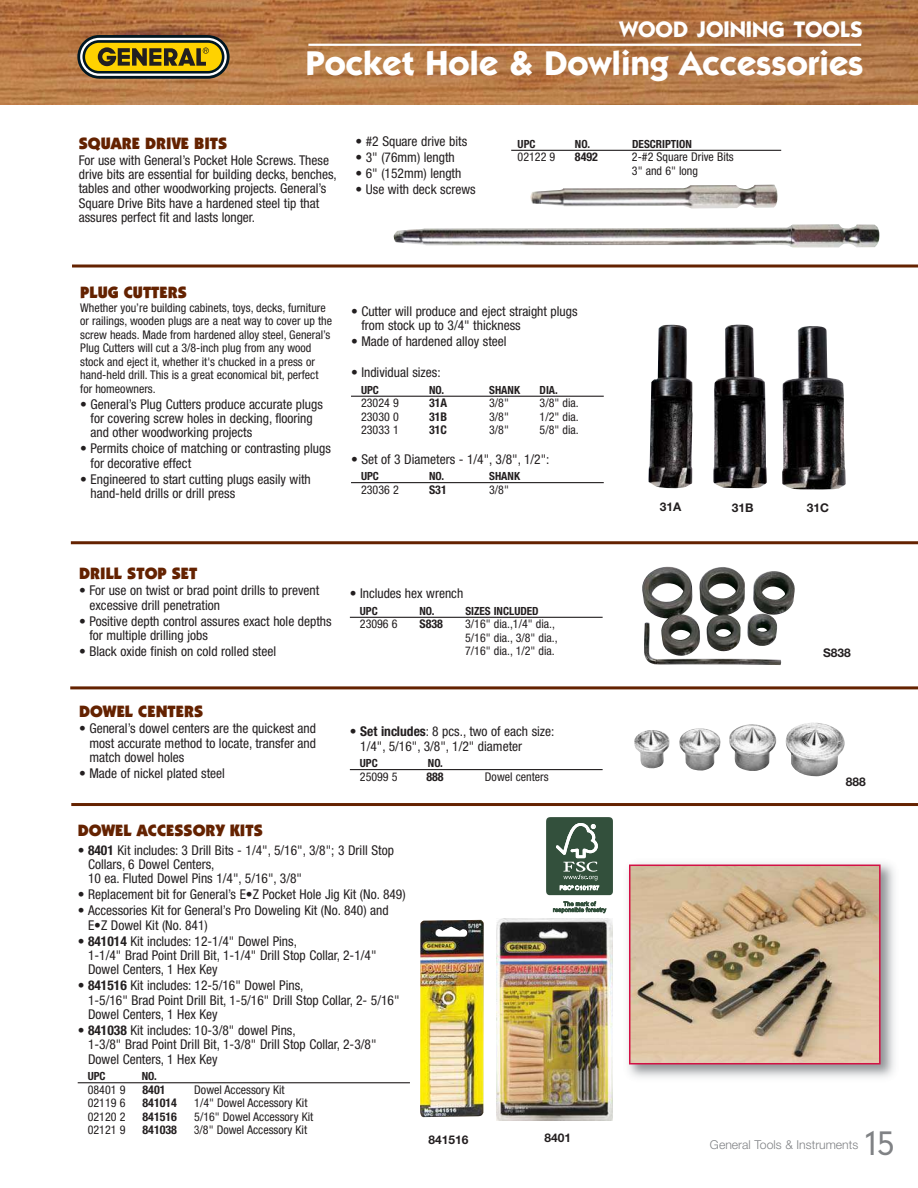
<style>
.page{position:relative;width:918px;height:1188px;background:#fff}
.page>*{position:absolute;margin:0;border:0;box-sizing:border-box;transform-origin:0 0}
.t1{font:700 34.5px "Itc Kabel";color:#fff}
.t2{font:300 32.1px "DIN Neuzeit Grotesk";color:#808285}
.t3{font:700 22.5px "Itc Kabel";color:#fff}
.t4{font:900 16.5px "Itc Kabel";color:#642200}
.t5{font:condensed 13.5px/14.4px "Helvetica Neue";color:#231f20}
.t6{font:300 12.15px "Helvetica Neue";color:#808285}
.t7{font:condensed 12px/13.5px "Helvetica Neue";color:#231f20}
.t8{font:700 condensed 12px "Helvetica Neue";color:#231f20}
.t9{font:700 12px "Helvetica Neue";color:#231f20}
.t10{font:700 condensed 11.25px "Helvetica Neue";color:#231f20}
.s1{font-weight:700}
.s2{font-stretch:normal}
</style>
<div class="page">
<img style="left:0;top:0;width:918px;height:104px">
<svg style="left:77px;top:35px;width:153px;height:44px"></svg>
<svg style="left:80px;top:38px;width:147px;height:38px"></svg>
<svg style="left:82px;top:40px;width:142px;height:34px"></svg>
<div style="left:85px;top:43px;width:137px;height:28px;background:#ffd200;border-radius:14px"></div>
<svg style="left:98px;top:47px;width:111px;height:19px"></svg>
<hr style="left:308px;top:44px;width:553px;height:2px;background:#fff">
<hr style="left:71px;top:541px;width:847px;height:3px;background:#642200">
<hr style="left:72px;top:265px;width:846px;height:3px;background:#642200">
<hr style="left:351px;top:396px;width:253px;height:1px;background:#231f20">
<hr style="left:351px;top:482px;width:253px;height:1px;background:#231f20">
<img style="left:649px;top:325px;width:197px;height:164px">
<img style="left:530px;top:185px;width:248px;height:23px">
<img style="left:394px;top:224px;width:485px;height:23px">
<hr style="left:350px;top:769px;width:253px;height:1px;background:#231f20">
<img style="left:634px;top:723px;width:211px;height:53px">
<hr style="left:350px;top:617px;width:253px;height:1px;background:#231f20">
<img style="left:642px;top:566px;width:153px;height:99px">
<hr style="left:71px;top:803px;width:847px;height:3px;background:#642200">
<hr style="left:70px;top:686px;width:848px;height:3px;background:#642200">
<hr style="left:78px;top:1082px;width:332px;height:1px;background:#231f20">
<img style="left:628px;top:863px;width:267px;height:215px">
<img style="left:632px;top:868px;width:246px;height:193px">
<div style="left:629px;top:865px;width:252px;height:199px;border:2px solid #d31145"></div>
<img style="left:496px;top:918px;width:116px;height:202px">
<div style="left:546px;top:817px;width:67px;height:78px;background:#33503c;border-radius:3px"></div>
<div style="left:547px;top:818px;width:65px;height:77px;border:1px solid #33503c;border-radius:4px"></div>
<svg style="left:556px;top:823px;width:42px;height:57px"></svg>
<svg style="left:560px;top:886px;width:39px;height:4px"></svg>
<svg style="left:553px;top:901px;width:53px;height:12px"></svg>
<img style="left:420px;top:920px;width:64px;height:197px">
<hr style="left:511px;top:150px;width:270px;height:1px;background:#231f20">
<h3 class="t3" style="left:619px;top:21px;width:245px">WOOD JOINING TOOLS</h3>
<h1 class="t1" style="left:306px;top:50px;width:559px">Pocket Hole &amp; Dowling Accessories</h1>
<p class="t4" style="left:79px;top:137px;width:150px">SQUARE DRIVE BITS</p>
<p class="t5" style="left:79px;top:154px;width:260px">For use with General’s Pocket Hole Screws. These drive bits are essential for building decks, benches, tables and other woodworking projects. General’s Square Drive Bits have a hardened steel tip that assures perfect fit and lasts longer.</p>
<p class="t5" style="left:356px;top:136px;width:113px">• #2 Square drive bits</p>
<p class="t5" style="left:356px;top:151px;width:101px">• 3" (76mm) length</p>
<p class="t5" style="left:356px;top:167px;width:107px">• 6" (152mm) length</p>
<p class="t5" style="left:356px;top:183px;width:122px">• Use with deck screws</p>
<p class="t10" style="left:518px;top:140px;width:19px">UPC</p>
<p class="t10" style="left:575px;top:140px;width:17px">NO.</p>
<p class="t10" style="left:632px;top:140px;width:61px">DESCRIPTION</p>
<p class="t7" style="left:518px;top:151px;width:39px">02122 9</p>
<p class="t8" style="left:575px;top:153px;width:25px">8492</p>
<p class="t7" style="left:632px;top:151px;width:103px">2-#2 Square Drive Bits<br>3" and 6" long</p>
<p class="t4" style="left:80px;top:286px;width:108px">PLUG CUTTERS</p>
<p class="t7" style="left:80px;top:302px;width:253px">Whether you’re building cabinets, toys, decks, furniture or railings, wooden plugs are a neat way to cover up the screw heads. Made from hardened alloy steel, General’s Plug Cutters will cut a 3/8-inch plug from any wood stock and eject it, whether it's chucked in a press or hand-held drill. This is a great economical bit, perfect for homeowners.</p>
<p class="t5" style="left:91px;top:398px;width:234px;text-indent:-10px">• General’s Plug Cutters produce accurate plugs for covering screw holes in decking, flooring and other woodworking projects</p>
<p class="t5" style="left:91px;top:442px;width:242px;text-indent:-10px">• Permits choice of matching or contrasting plugs for decorative effect</p>
<p class="t5" style="left:91px;top:473px;width:222px;text-indent:-10px">• Engineered to start cutting plugs easily with hand-held drills or drill press</p>
<p class="t5" style="left:361px;top:305px;width:218px;text-indent:-10px">• Cutter will produce and eject straight plugs from stock up to 3/4" thickness</p>
<p class="t5" style="left:351px;top:335px;width:157px">• Made of hardened alloy steel</p>
<p class="t5" style="left:351px;top:366px;width:91px">• Individual sizes:</p>
<p class="t10" style="left:361px;top:386px;width:19px">UPC</p>
<p class="t10" style="left:429px;top:386px;width:17px">NO.</p>
<p class="t10" style="left:489px;top:386px;width:32px">SHANK</p>
<p class="t10" style="left:540px;top:386px;width:20px">DIA.</p>
<p class="t7" style="left:361px;top:397px;width:39px">23024 9</p>
<p class="t8" style="left:429px;top:399px;width:20px">31A</p>
<p class="t7" style="left:489px;top:397px;width:21px">3/8"</p>
<p class="t7" style="left:540px;top:397px;width:41px">3/8" dia.</p>
<p class="t7" style="left:361px;top:411px;width:39px">23030 0</p>
<p class="t8" style="left:429px;top:412px;width:20px">31B</p>
<p class="t7" style="left:489px;top:411px;width:21px">3/8"</p>
<p class="t7" style="left:540px;top:411px;width:41px">1/2" dia.</p>
<p class="t7" style="left:361px;top:424px;width:39px">23033 1</p>
<p class="t8" style="left:429px;top:426px;width:19px">31C</p>
<p class="t7" style="left:489px;top:424px;width:21px">3/8"</p>
<p class="t7" style="left:540px;top:424px;width:41px">5/8" dia.</p>
<p class="t5" style="left:351px;top:453px;width:200px">• Set of 3 Diameters - 1/4", 3/8", 1/2":</p>
<p class="t10" style="left:361px;top:472px;width:19px">UPC</p>
<p class="t10" style="left:429px;top:472px;width:17px">NO.</p>
<p class="t10" style="left:489px;top:472px;width:32px">SHANK</p>
<p class="t7" style="left:361px;top:484px;width:39px">23036 2</p>
<p class="t8" style="left:429px;top:485px;width:19px">S31</p>
<p class="t7" style="left:489px;top:484px;width:21px">3/8"</p>
<p class="t4" style="left:79px;top:567px;width:120px">DRILL STOP SET</p>
<p class="t5" style="left:89px;top:584px;width:231px;text-indent:-10px">• For use on twist or brad point drills to prevent excessive drill penetration</p>
<p class="t5" style="left:89px;top:615px;width:244px;text-indent:-10px">• Positive depth control assures exact hole depths for multiple drilling jobs</p>
<p class="t5" style="left:79px;top:645px;width:199px">• Black oxide finish on cold rolled steel</p>
<p class="t4" style="left:79px;top:705px;width:126px">DOWEL CENTERS</p>
<p class="t5" style="left:89px;top:722px;width:228px;text-align:justify;text-indent:-10px">• General’s dowel centers are the quickest and most accurate method to locate, transfer and match dowel holes</p>
<p class="t5" style="left:79px;top:767px;width:147px">• Made of nickel plated steel</p>
<p class="t5" style="left:350px;top:587px;width:115px">• Includes hex wrench</p>
<p class="t10" style="left:360px;top:607px;width:19px">UPC</p>
<p class="t10" style="left:419px;top:607px;width:17px">NO.</p>
<p class="t10" style="left:465px;top:607px;width:75px">SIZES INCLUDED</p>
<p class="t7" style="left:360px;top:618px;width:39px">23096 6</p>
<p class="t8" style="left:419px;top:620px;width:25px">S838</p>
<p class="t7" style="left:465px;top:618px;width:94px">3/16" dia.,1/4" dia.,<br>5/16" dia., 3/8" dia.,<br>7/16" dia., 1/2" dia.</p>
<p class="t5" style="left:360px;top:725px;width:196px;text-indent:-10px">• <span class="s1">Set includes</span>: 8 pcs., two of each size:<br>1/4", 5/16", 3/8", 1/2" diameter</p>
<p class="t10" style="left:360px;top:759px;width:19px">UPC</p>
<p class="t10" style="left:428px;top:759px;width:17px">NO.</p>
<p class="t7" style="left:360px;top:771px;width:39px">25099 5</p>
<p class="t8" style="left:426px;top:772px;width:19px">888</p>
<p class="t7" style="left:485px;top:771px;width:65px">Dowel centers</p>
<p class="t9" style="left:660px;top:503px;width:23px">31A</p>
<p class="t9" style="left:732px;top:503px;width:23px">31B</p>
<p class="t9" style="left:807px;top:503px;width:24px">31C</p>
<p class="t9" style="left:823px;top:648px;width:29px">S838</p>
<p class="t9" style="left:846px;top:778px;width:22px">888</p>
<p class="t4" style="left:78px;top:824px;width:187px">DOWEL ACCESSORY KITS</p>
<p class="t5" style="left:88px;top:844px;width:307px;text-indent:-10px">• <span class="s1">8401</span> Kit includes: 3 Drill Bits - 1/4", 5/16", 3/8"; 3 Drill Stop<br>Collars, 6 Dowel Centers,<br>10 ea. Fluted Dowel Pins 1/4", 5/16", 3/8"</p>
<p class="t5" style="left:78px;top:888px;width:330px">• Replacement bit for General’s E•Z Pocket Hole Jig Kit (No. 849)</p>
<p class="t5" style="left:88px;top:904px;width:302px;text-indent:-10px">• Accessories Kit for General’s Pro Doweling Kit (No. 840) and<br>E•Z Dowel Kit (No. 841)</p>
<p class="t5" style="left:88px;top:935px;width:290px;text-indent:-10px">• <span class="s1">841014</span> Kit includes: 12-1/4" Dowel Pins,<br>1-1/4" Brad Point Drill Bit, 1-1/4" Drill Stop Collar, 2-1/4"<br>Dowel Centers, 1 Hex Key</p>
<p class="t5" style="left:88px;top:979px;width:313px;text-indent:-10px">• <span class="s1">841516</span> Kit includes: 12-5/16" Dowel Pins,<br>1-5/16" Brad Point Drill Bit, 1-5/16" Drill Stop Collar, 2- 5/16"<br>Dowel Centers, 1 Hex Key</p>
<p class="t5" style="left:88px;top:1024px;width:290px;text-indent:-10px">• <span class="s1">841038</span> Kit includes: 10-3/8" dowel Pins,<br>1-3/8" Brad Point Drill Bit, 1-3/8" Drill Stop Collar, 2-3/8"<br>Dowel Centers, 1 Hex Key</p>
<p class="t10" style="left:88px;top:1072px;width:19px">UPC</p>
<p class="t10" style="left:142px;top:1072px;width:17px">NO.</p>
<p class="t7" style="left:88px;top:1084px;width:39px">08401 9</p>
<p class="t8" style="left:143px;top:1085px;width:25px">8401</p>
<p class="t7" style="left:194px;top:1084px;width:92px">Dowel Accessory Kit</p>
<p class="t7" style="left:88px;top:1097px;width:39px">02119 6</p>
<p class="t8" style="left:143px;top:1099px;width:36px">841014</p>
<p class="t7" style="left:194px;top:1097px;width:115px">1/4" Dowel Accessory Kit</p>
<p class="t7" style="left:88px;top:1111px;width:39px">02120 2</p>
<p class="t8" style="left:143px;top:1112px;width:36px">841516</p>
<p class="t7" style="left:194px;top:1111px;width:121px">5/16" Dowel Accessory Kit</p>
<p class="t7" style="left:88px;top:1124px;width:39px">02121 9</p>
<p class="t8" style="left:143px;top:1126px;width:36px">841038</p>
<p class="t7" style="left:194px;top:1124px;width:114px"><span class="s2">3</span>/8" Dowel Accessory Kit</p>
<p class="t9" style="left:428px;top:1135px;width:42px">841516</p>
<p class="t9" style="left:545px;top:1134px;width:28px">8401</p>
<p class="t6" style="left:710px;top:1141px;width:150px">General Tools &amp; Instruments</p>
<h2 class="t2" style="left:865px;top:1131px;width:31px">15</h2>
</div>
